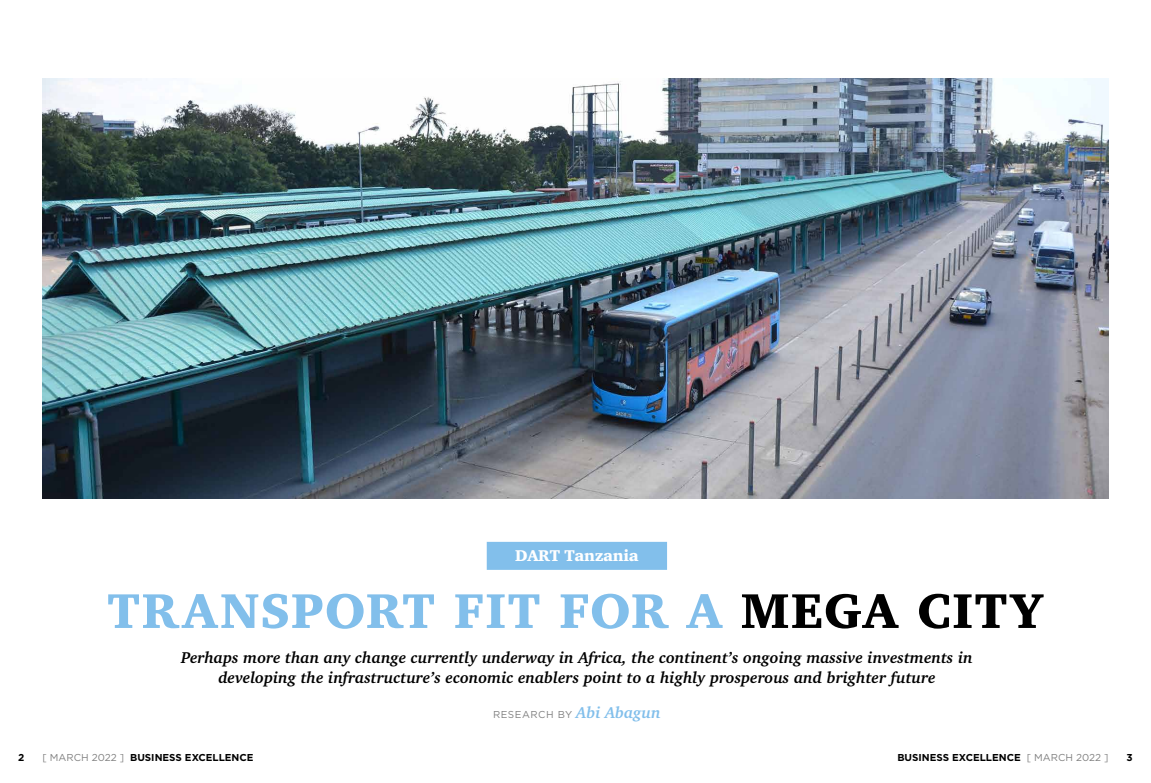
<style>
.page{position:relative;width:1151px;height:783px;background:#fff}
.page>*{position:absolute;margin:0;border:0;box-sizing:border-box;transform-origin:0 0}
.t1{font:900 50px "Charter IT Cby BT";letter-spacing:.025em;color:#82bfeb}
.t2{font:italic 700 16px/20px "Charter IT Cby BT";color:#000;text-align:center}
.t3{font:900 16px "Charter IT Cby BT";letter-spacing:-.02em;color:#fff}
.t4{font:700 10px "Gotham";color:#000}
.t5{font:10px "Gotham";letter-spacing:.05em;color:#808080}
.s1{color:#000}
.s2{font-family:"Charter IT Cby BT";font-weight:700;font-style:italic;font-size:16px;color:#82bfeb}
.s3{font-weight:400;color:#808080}
</style>
<div class="page">
<div style="left:487px;top:541px;width:180px;height:28px;background:#82bfeb"></div>
<img style="left:43px;top:78px;width:1065px;height:420px">
<p class="t3" style="left:515px;top:545px;width:125px">DART Tanzania</p>
<h1 class="t1" style="left:107px;top:579px;width:937px">TRANSPORT FIT FOR A <span class="s1">MEGA CITY</span></h1>
<p class="t2" style="left:181px;top:647px;width:793px">Perhaps more than any change currently underway in Africa, the continent’s ongoing massive investments in developing the infrastructure’s economic enablers point to a highly prosperous and brighter future</p>
<p class="t5" style="left:493px;top:707px;width:169px">RESEARCH BY <span class="s2">Abi Abagun</span></p>
<p class="t4" style="left:18px;top:750px;width:8px">2</p>
<p class="t4" style="left:43px;top:750px;width:213px"><span class="s3">[ MARCH 2022 ]</span> BUSINESS EXCELLENCE</p>
<p class="t4" style="left:1127px;top:750px;width:8px">3</p>
<p class="t4" style="left:897px;top:750px;width:213px">BUSINESS EXCELLENCE <span class="s3">[ MARCH 2022 ]</span></p>
</div>
